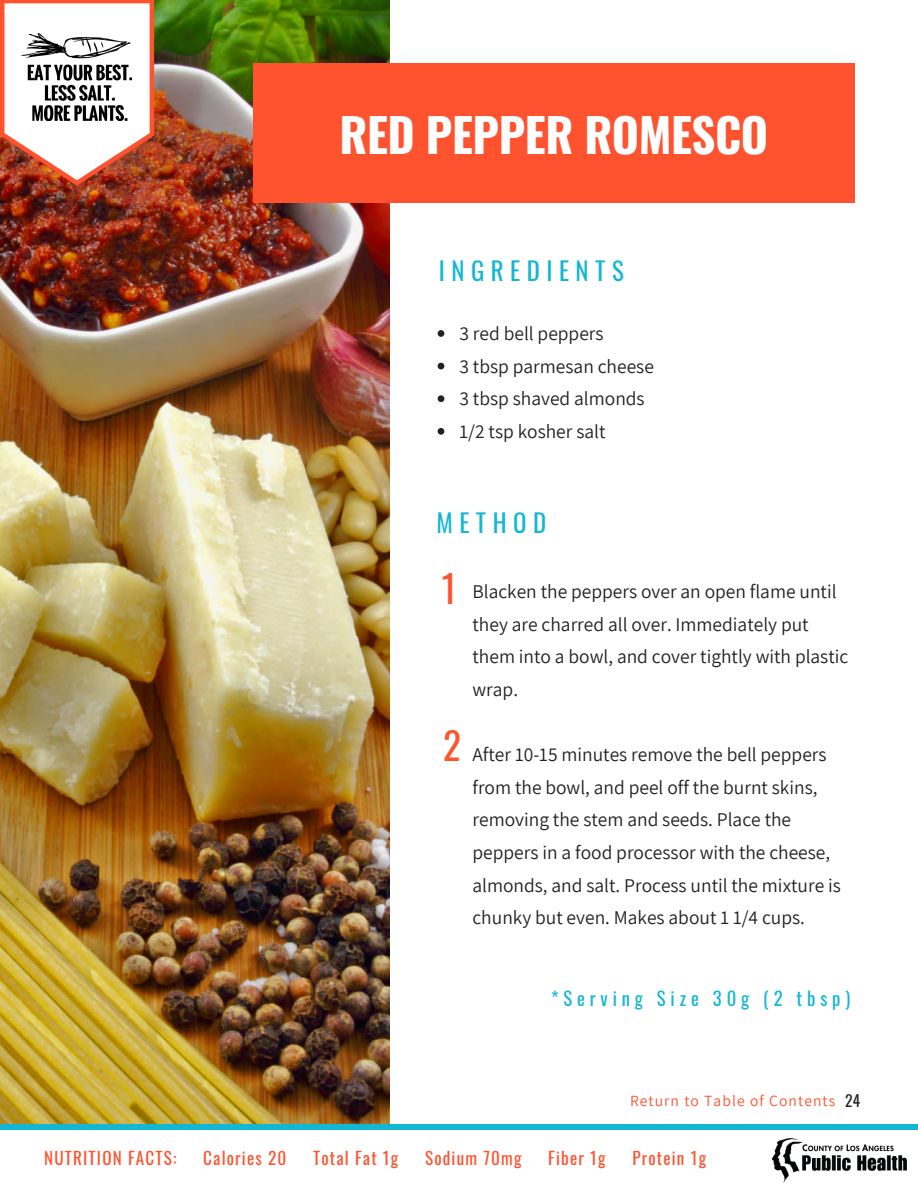
<style>
.page{position:relative;width:918px;height:1188px;background:#fff}
.page>*{position:absolute;margin:0;border:0;box-sizing:border-box;transform-origin:0 0}
.t1{font:700 46.65px "Oswald";letter-spacing:-.01em;color:#fff}
.t2{font:37.35px "Oswald";color:#ff5330}
.t3{font:24.9px "Oswald";letter-spacing:.26em;color:#13b7d3}
.t4{font:19.5px/32.5px "Assistant";color:#222}
.t5{font:18.75px "Oswald";letter-spacing:.26em;color:#13b7d3}
.t6{font:17.1px "Oswald";letter-spacing:.07em;color:#ff5330}
.t7{font:15.6px "Assistant";letter-spacing:.07em;color:#ff5330}
.t8{font:15.6px "Oswald";color:#222}
</style>
<div class="page">
<img style="left:773px;top:1138px;width:134px;height:44px">
<img style="left:0;top:0;width:389px;height:1124px">
<div style="left:253px;top:63px;width:602px;height:140px;background:#ff5330"></div>
<svg style="left:438px;top:330px;width:6px;height:7px"></svg>
<svg style="left:438px;top:363px;width:6px;height:6px"></svg>
<svg style="left:438px;top:395px;width:6px;height:7px"></svg>
<svg style="left:438px;top:428px;width:6px;height:7px"></svg>
<div style="left:0;top:1124px;width:918px;height:5px;background:#13b7d3"></div>
<img style="left:0;top:0;width:154px;height:186px">
<img style="left:21px;top:34px;width:111px;height:86px">
<h1 class="t1" style="left:340px;top:98px;width:430px">RED PEPPER ROMESCO</h1>
<p class="t3" style="left:439px;top:252px;width:187px">INGREDIENTS</p>
<p class="t4" style="left:460px;top:317px;width:196px">3 red bell peppers<br>3 tbsp parmesan cheese<br>3 tbsp shaved almonds<br>1/2 tsp kosher salt</p>
<p class="t3" style="left:436px;top:504px;width:111px">METHOD</p>
<h2 class="t2" style="left:442px;top:560px;width:16px">1</h2>
<h2 class="t2" style="left:443px;top:716px;width:19px">2</h2>
<p class="t4" style="left:472px;top:575px;width:377px">Blacken the peppers over an open flame until they are charred all over. Immediately put them into a bowl, and cover tightly with plastic wrap.</p>
<p class="t4" style="left:472px;top:738px;width:370px">After 10-15 minutes remove the bell peppers from the bowl, and peel off the burnt skins, removing the stem and seeds. Place the peppers in a food processor with the cheese, almonds, and salt. Process until the mixture is chunky but even. Makes about 1 1/4 cups.</p>
<p class="t5" style="left:551px;top:984px;width:301px">*Serving Size 30g (2 tbsp)</p>
<p class="t7" style="left:630px;top:1090px;width:207px">Return to Table of Contents</p>
<p class="t8" style="left:845px;top:1088px;width:16px">24</p>
<p class="t6" style="left:44px;top:1145px;width:134px">NUTRITION FACTS:</p>
<p class="t6" style="left:203px;top:1145px;width:85px">Calories 20</p>
<p class="t6" style="left:313px;top:1145px;width:87px">Total Fat 1g</p>
<p class="t6" style="left:425px;top:1145px;width:98px">Sodium 70mg</p>
<p class="t6" style="left:548px;top:1145px;width:59px">Fiber 1g</p>
<p class="t6" style="left:632px;top:1145px;width:75px">Protein 1g</p>
</div>
